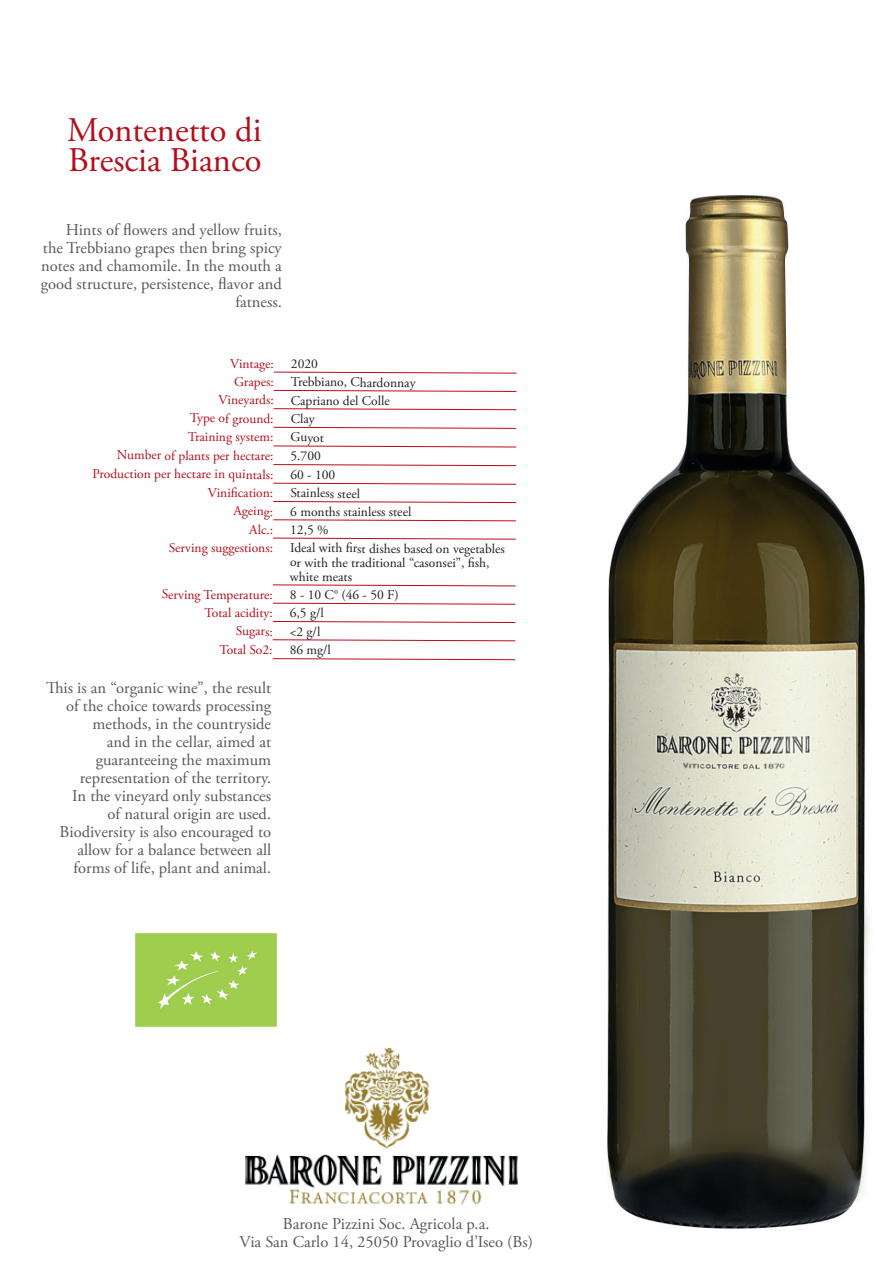
<style>
.page{position:relative;width:893px;height:1263px;background:#fff}
.page>*{position:absolute;margin:0;border:0;box-sizing:border-box;transform-origin:0 0}
.t1{font:34.5px/30px "Adobe Garamond Pro";color:#b50e1a}
.t2{font:16.5px/18px "Adobe Garamond Pro";color:#57585a;text-align:right}
.t3{font:13.5px/14.1px "Adobe Garamond Pro";letter-spacing:-.005em;color:#231f20}
.t4{font:13.5px "Adobe Garamond Pro";letter-spacing:-.005em;color:#b50e1a}
</style>
<div class="page">
<img style="left:607px;top:195px;width:262px;height:1034px">
<img style="left:135px;top:933px;width:142px;height:94px">
<img style="left:245px;top:1047px;width:273px;height:158px">
<svg style="left:274px;top:372px;width:243px;height:1px"></svg>
<svg style="left:273px;top:390px;width:244px;height:2px"></svg>
<svg style="left:273px;top:408px;width:244px;height:2px"></svg>
<svg style="left:273px;top:427px;width:244px;height:2px"></svg>
<svg style="left:273px;top:446px;width:243px;height:1px"></svg>
<svg style="left:273px;top:464px;width:243px;height:2px"></svg>
<svg style="left:273px;top:483px;width:243px;height:2px"></svg>
<svg style="left:273px;top:501px;width:243px;height:2px"></svg>
<svg style="left:273px;top:603px;width:243px;height:1px"></svg>
<svg style="left:272px;top:621px;width:244px;height:2px"></svg>
<svg style="left:272px;top:639px;width:244px;height:2px"></svg>
<svg style="left:272px;top:658px;width:244px;height:2px"></svg>
<svg style="left:273px;top:519px;width:243px;height:2px"></svg>
<svg style="left:273px;top:538px;width:243px;height:1px"></svg>
<svg style="left:273px;top:585px;width:243px;height:1px"></svg>
<h1 class="t1" style="left:67px;top:117px;width:196px">Montenetto di<br>Brescia Bianco</h1>
<p class="t2" style="left:41px;top:221px;width:243px">Hints of flowers and yellow fruits,<br>the Trebbiano grapes then bring spicy notes and chamomile. In the mouth a good structure, persistence, flavor and fatness.</p>
<p class="t4" style="left:230px;top:355px;width:45px">Vintage:</p>
<p class="t3" style="left:291px;top:357px;width:29px">2020</p>
<p class="t4" style="left:234px;top:374px;width:41px">Grapes:</p>
<p class="t3" style="left:291px;top:376px;width:126px">Trebbiano, Chardonnay</p>
<p class="t4" style="left:219px;top:392px;width:57px">Vineyards:</p>
<p class="t3" style="left:291px;top:394px;width:101px">Capriano del Colle</p>
<p class="t4" style="left:190px;top:410px;width:86px">Type of ground:</p>
<p class="t3" style="left:291px;top:412px;width:26px">Clay</p>
<p class="t4" style="left:188px;top:429px;width:87px">Training system:</p>
<p class="t3" style="left:291px;top:431px;width:35px">Guyot</p>
<p class="t4" style="left:117px;top:447px;width:158px">Number of plants per hectare:</p>
<p class="t3" style="left:290px;top:449px;width:32px">5.700</p>
<p class="t4" style="left:92px;top:466px;width:183px">Production per hectare in quintals:</p>
<p class="t3" style="left:290px;top:468px;width:46px">60 - 100</p>
<p class="t4" style="left:208px;top:485px;width:67px">Vinification:</p>
<p class="t3" style="left:290px;top:487px;width:71px">Stainless steel</p>
<p class="t4" style="left:234px;top:503px;width:41px">Ageing:</p>
<p class="t3" style="left:290px;top:505px;width:123px">6 months stainless steel</p>
<p class="t4" style="left:249px;top:521px;width:25px">Alc.:</p>
<p class="t3" style="left:290px;top:523px;width:40px">12,5 %</p>
<p class="t4" style="left:169px;top:539px;width:106px">Serving suggestions:</p>
<p class="t3" style="left:290px;top:542px;width:216px">Ideal with first dishes based on vegetables or with the traditional “casonsei”, fish, white meats</p>
<p class="t4" style="left:162px;top:586px;width:113px">Serving Temperature:</p>
<p class="t3" style="left:290px;top:588px;width:110px">8 - 10 C° (46 - 50 F)</p>
<p class="t4" style="left:205px;top:605px;width:70px">Total acidity:</p>
<p class="t3" style="left:290px;top:606px;width:36px">6,5 g/l</p>
<p class="t4" style="left:236px;top:623px;width:38px">Sugars:</p>
<p class="t3" style="left:290px;top:625px;width:32px">&lt;2 g/l</p>
<p class="t4" style="left:219px;top:641px;width:55px">Total So2:</p>
<p class="t3" style="left:290px;top:643px;width:43px">86 mg/l</p>
<p class="t2" style="left:46px;top:680px;width:227px">This is an “organic wine”, the result of the choice towards processing methods, in the countryside<br>and in the cellar, aimed at guaranteeing the maximum representation of the territory.<br>In the vineyard only substances<br>of natural origin are used.<br>Biodiversity is also encouraged to allow for a balance between all forms of life, plant and animal.</p>
<p class="t2" style="left:239px;top:1215px;width:295px;text-align:center">Barone Pizzini Soc. Agricola p.a.<br>Via San Carlo 14, 25050 Provaglio d’Iseo (Bs)</p>
</div>
